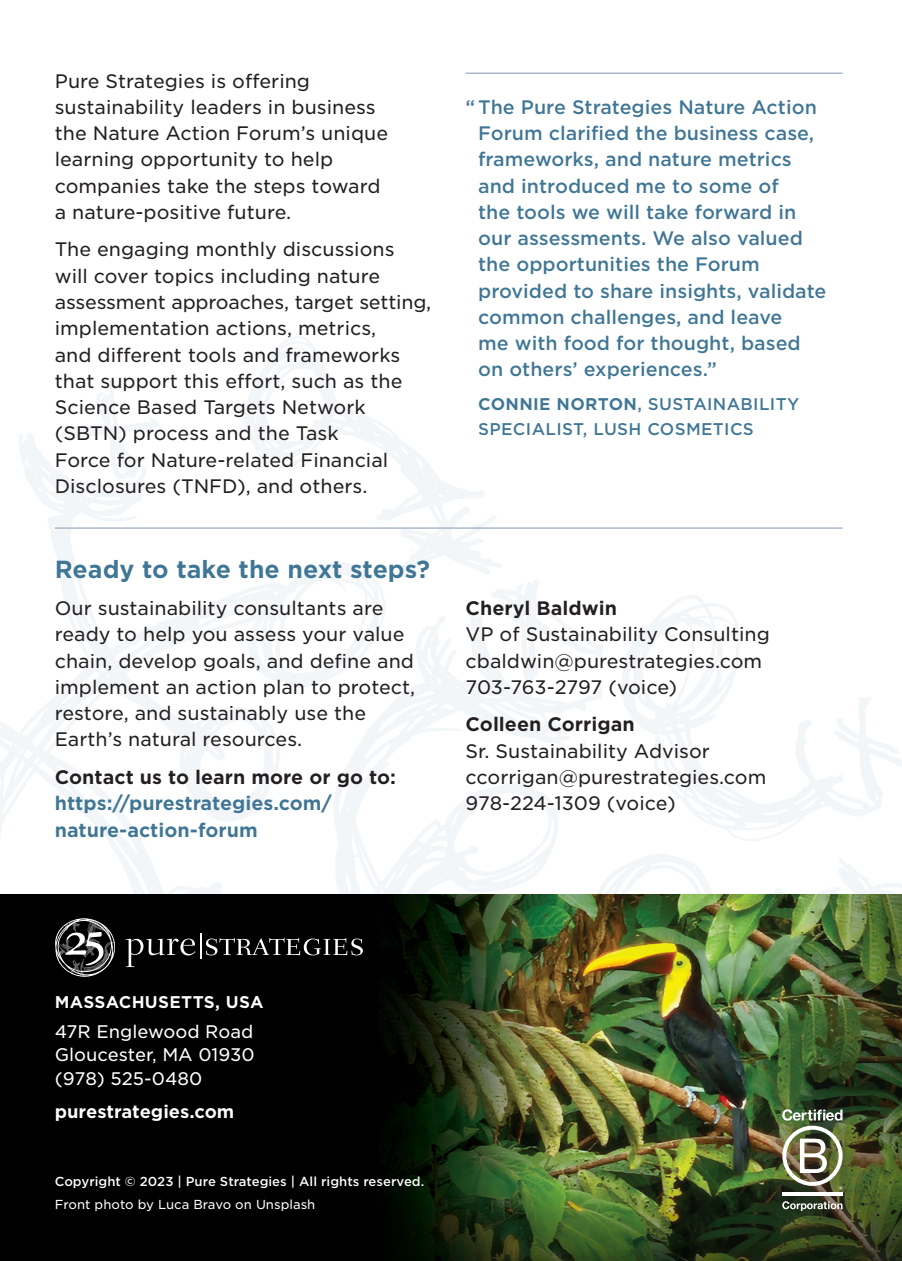
<style>
.page{position:relative;width:902px;height:1261px;background:#fff}
.page>*{position:absolute;margin:0;border:0;box-sizing:border-box;transform-origin:0 0}
.t1{font:700 23.75px "Gotham S Sm";color:#3f7695}
.t2{font:18.75px/26.2px "Gotham S Sm";color:#231f20}
.t3{font:500 18.75px/26.2px "Gotham S Sm";color:#3f7695}
.t4{font:700 18.75px "Gotham S Sm";color:#231f20}
.t5{font:700 18.75px/26.2px "Gotham S Sm";color:#3f7695}
.t6{font:17.5px/23.8px "Gotham S Sm";color:#fff;text-align:justify}
.t7{font:700 17.5px "Gotham S Sm";color:#fff}
.t8{font:500 16.25px/25px "Gotham S Sm";letter-spacing:.02em;color:#3f7695}
.t9{font:700 16.25px "Gotham S Sm";letter-spacing:.02em;color:#fff}
.t10{font:500 12.5px "Gotham S Sm";color:#fff}
.t11{font:12.5px "Gotham S Sm";color:#fff}
.s1{font-weight:700}
</style>
<div class="page">
<svg style="left:244px;top:337px;width:258px;height:238px"></svg>
<svg style="left:0;top:431px;width:386px;height:463px"></svg>
<svg style="left:660px;top:595px;width:242px;height:246px"></svg>
<svg style="left:243px;top:614px;width:477px;height:280px"></svg>
<svg style="left:773px;top:859px;width:129px;height:35px"></svg>
<svg style="left:59px;top:380px;width:102px;height:99px"></svg>
<svg style="left:491px;top:580px;width:114px;height:103px"></svg>
<img style="left:0;top:894px;width:801px;height:288px">
<img style="left:801px;top:894px;width:101px;height:154px">
<svg style="left:0;top:1182px;width:722px;height:78px;background:#141f0c"></svg>
<div style="left:722px;top:1048px;width:180px;height:212px;background:#231f20;opacity:.87"></div>
<svg style="left:782px;top:1191px;width:60px;height:4px"></svg>
<img style="left:782px;top:1108px;width:60px;height:81px">
<svg style="left:782px;top:1200px;width:60px;height:10px"></svg>
<svg style="left:55px;top:917px;width:61px;height:60px;background:#484848"></svg>
<svg style="left:126px;top:933px;width:237px;height:33px;background:#232323"></svg>
<hr style="left:55px;top:527px;width:787px;height:1px;background:#9bacc0">
<hr style="left:465px;top:73px;width:377px;height:1px;background:#9bacc0">
<p class="t2" style="left:55px;top:67px;width:335px">Pure Strategies is offering sustainability leaders in business the Nature Action Forum’s unique learning opportunity to help companies take the steps toward a nature-positive future.</p>
<p class="t2" style="left:55px;top:236px;width:378px">The engaging monthly discussions will cover topics including nature assessment approaches, target setting, implementation actions, metrics,<br>and different tools and frameworks that support this effort, such as the Science Based Targets Network (SBTN) process and the Task<br>Force for Nature-related Financial Disclosures (TNFD), and others.</p>
<p class="t1" style="left:55px;top:552px;width:377px">Ready to take the next steps?</p>
<p class="t2" style="left:55px;top:594px;width:362px">Our sustainability consultants are ready to help you assess your value chain, develop goals, and define and implement an action plan to protect, restore, and sustainably use the Earth’s natural resources.</p>
<p class="t4" style="left:55px;top:764px;width:343px">Contact us to learn more or go to:</p>
<p class="t5" style="left:55px;top:789px;width:279px">https://purestrategies.com/ nature-action-forum</p>
<p class="t3" style="left:478px;top:93px;width:350px;text-indent:-13px">“The Pure Strategies Nature Action<br>Forum clarified the business case, frameworks, and nature metrics and introduced me to some of<br>the tools we will take forward in our assessments. We also valued the opportunities the Forum provided to share insights, validate common challenges, and leave<br>me with food for thought, based on others’ experiences.”</p>
<p class="t8" style="left:478px;top:391px;width:323px"><span class="s1">CONNIE NORTON</span>, SUSTAINABILITY<br>SPECIALIST, LUSH COSMETICS</p>
<p class="t4" style="left:465px;top:595px;width:153px">Cheryl Baldwin</p>
<p class="t2" style="left:465px;top:620px;width:306px">VP of Sustainability Consulting cbaldwin@purestrategies.com<br>703-763-2797 (voice)</p>
<p class="t4" style="left:465px;top:711px;width:171px">Colleen Corrigan</p>
<p class="t2" style="left:465px;top:737px;width:302px">Sr. Sustainability Advisor ccorrigan@purestrategies.com<br>978-224-1309 (voice)</p>
<p class="t9" style="left:55px;top:990px;width:210px">MASSACHUSETTS, USA</p>
<p class="t6" style="left:55px;top:1018px;width:201px">47R Englewood Road Gloucester, MA 01930 (978) 525-0480</p>
<p class="t7" style="left:55px;top:1098px;width:181px">purestrategies.com</p>
<p class="t10" style="left:55px;top:1172px;width:371px">Copyright © 2023 | Pure Strategies | All rights reserved.</p>
<p class="t11" style="left:55px;top:1195px;width:262px">Front photo by Luca Bravo on Unsplash</p>
</div>
